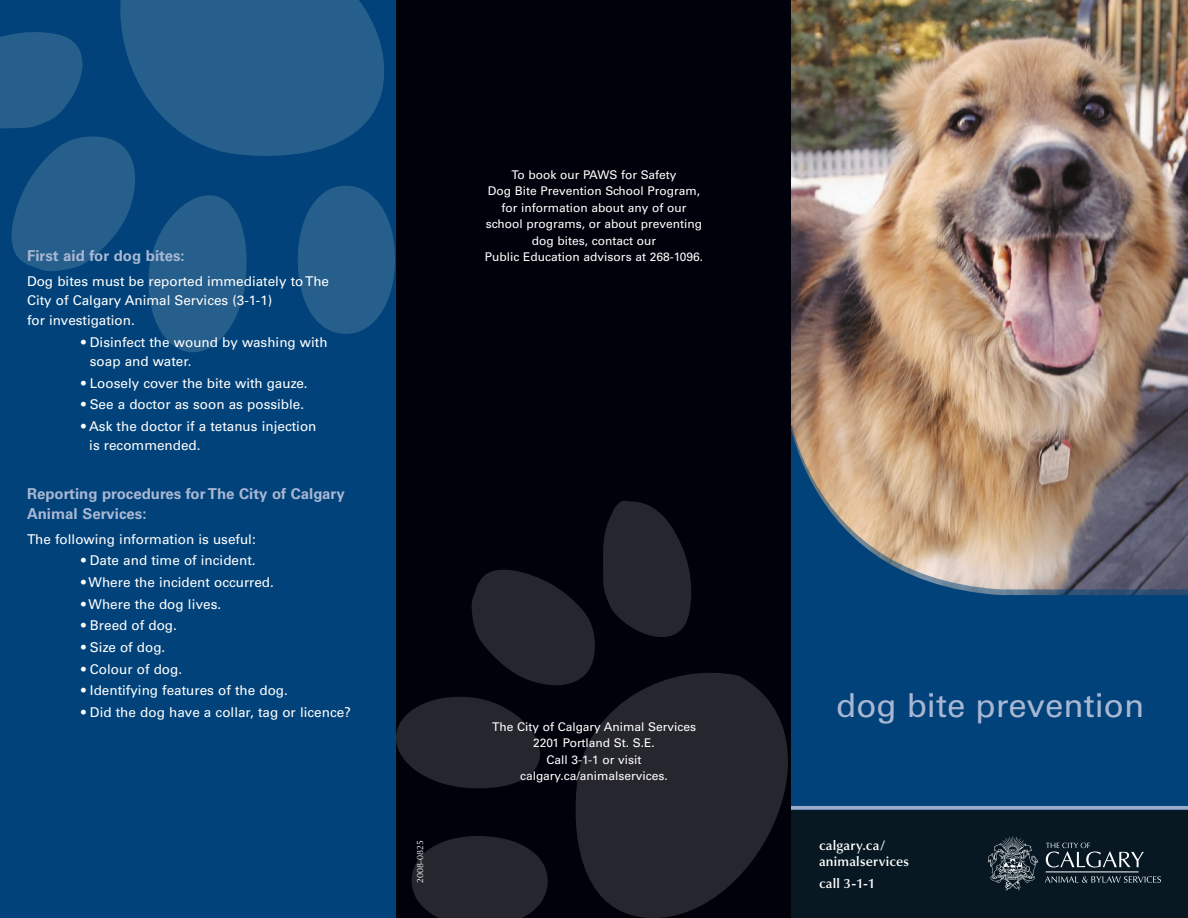
<style>
.page{position:relative;width:1188px;height:918px;background:#fff}
.page>*{position:absolute;margin:0;border:0;box-sizing:border-box;transform-origin:0 0}
.t1{font:33px "Univers";color:#a9b7d3}
.t2{font:700 15px/19.5px "Univers";color:#a9b7d3}
.t3{font:13.5px/19.5px "Univers";color:#fff}
.t4{font:600 13.5px/16.2px "Optima";letter-spacing:.015em;color:#fff}
.t5{font:12px/16.5px "Univers";color:#fff;text-align:center}
.t6{font:9px "Optima";color:#fff}
</style>
<div class="page">
<div style="left:0;top:0;width:396px;height:918px;background:#004279"></div>
<img style="left:790px;top:0;width:398px;height:363px">
<svg style="left:790px;top:369px;width:398px;height:437px;background:#4d657b"></svg>
<div style="left:790px;top:810px;width:398px;height:108px;background:#071822"></div>
<svg style="left:1046px;top:843px;width:98px;height:25px"></svg>
<hr style="left:1046px;top:872px;width:93px;height:1px;background:#fff">
<svg style="left:988px;top:836px;width:50px;height:55px"></svg>
<svg style="left:1045px;top:876px;width:116px;height:7px"></svg>
<svg style="left:792px;top:806px;width:396px;height:4px;background:#8fa4c4"></svg>
<div style="left:396px;top:0;width:394px;height:918px;background:#00010a"></div>
<svg style="left:120px;top:0;width:264px;height:156px;background:#215a89"></svg>
<div style="left:298px;top:186px;width:97px;height:148px;background:#265e8c;border-radius:50%"></div>
<svg style="left:11px;top:135px;width:239px;height:218px"></svg>
<svg style="left:0;top:32px;width:83px;height:97px"></svg>
<svg style="left:575px;top:660px;width:217px;height:258px;fill:#26262e"></svg>
<svg style="left:411px;top:836px;width:137px;height:82px"></svg>
<svg style="left:396px;top:569px;width:200px;height:223px"></svg>
<svg style="left:603px;top:501px;width:88px;height:136px"></svg>
<p class="t2" style="left:27px;top:246px;width:159px">First aid for dog bites:</p>
<p class="t3" style="left:27px;top:271px;width:304px">Dog bites must be reported immediately to The<br>City of Calgary Animal Services (3-1-1)<br>for investigation.</p>
<p class="t3" style="left:90px;top:332px;width:239px;text-indent:-9px">• Disinfect the wound by washing with soap and water.</p>
<p class="t3" style="left:81px;top:373px;width:228px">• Loosely cover the bite with gauze.</p>
<p class="t3" style="left:81px;top:395px;width:225px">• See a doctor as soon as possible.</p>
<p class="t3" style="left:89px;top:417px;width:229px;text-indent:-8px">• Ask the doctor if a tetanus injection is recommended.</p>
<p class="t2" style="left:27px;top:484px;width:319px">Reporting procedures for The City of Calgary<br>Animal Services:</p>
<p class="t3" style="left:27px;top:529px;width:230px">The following information is useful:</p>
<p class="t3" style="left:81px;top:551px;width:176px">• Date and time of incident.</p>
<p class="t3" style="left:81px;top:572px;width:194px">• Where the incident occurred.</p>
<p class="t3" style="left:81px;top:594px;width:142px">• Where the dog lives.</p>
<p class="t3" style="left:81px;top:616px;width:97px">• Breed of dog.</p>
<p class="t3" style="left:81px;top:637px;width:86px">• Size of dog.</p>
<p class="t3" style="left:81px;top:659px;width:103px">• Colour of dog.</p>
<p class="t3" style="left:81px;top:681px;width:208px">• Identifying features of the dog.</p>
<p class="t3" style="left:81px;top:702px;width:271px">• Did the dog have a collar, tag or licence?</p>
<p class="t5" style="left:485px;top:166px;width:220px">To book our PAWS for Safety<br>Dog Bite Prevention School Program, for information about any of our school programs, or about preventing dog bites, contact our<br>Public Education advisors at 268-1096.</p>
<p class="t6" style="left:415px;top:883px;width:45px;rotate:-90deg">2008-0825</p>
<p class="t5" style="left:492px;top:718px;width:205px">The City of Calgary Animal Services<br>2201 Portland St. S.E.<br>Call 3-1-1 or visit calgary.ca/animalservices.</p>
<h1 class="t1" style="left:836px;top:686px;width:310px">dog bite prevention</h1>
<p class="t4" style="left:819px;top:837px;width:92px">calgary.ca/ animalservices</p>
<p class="t4" style="left:819px;top:876px;width:57px">call 3-1-1</p>
</div>
